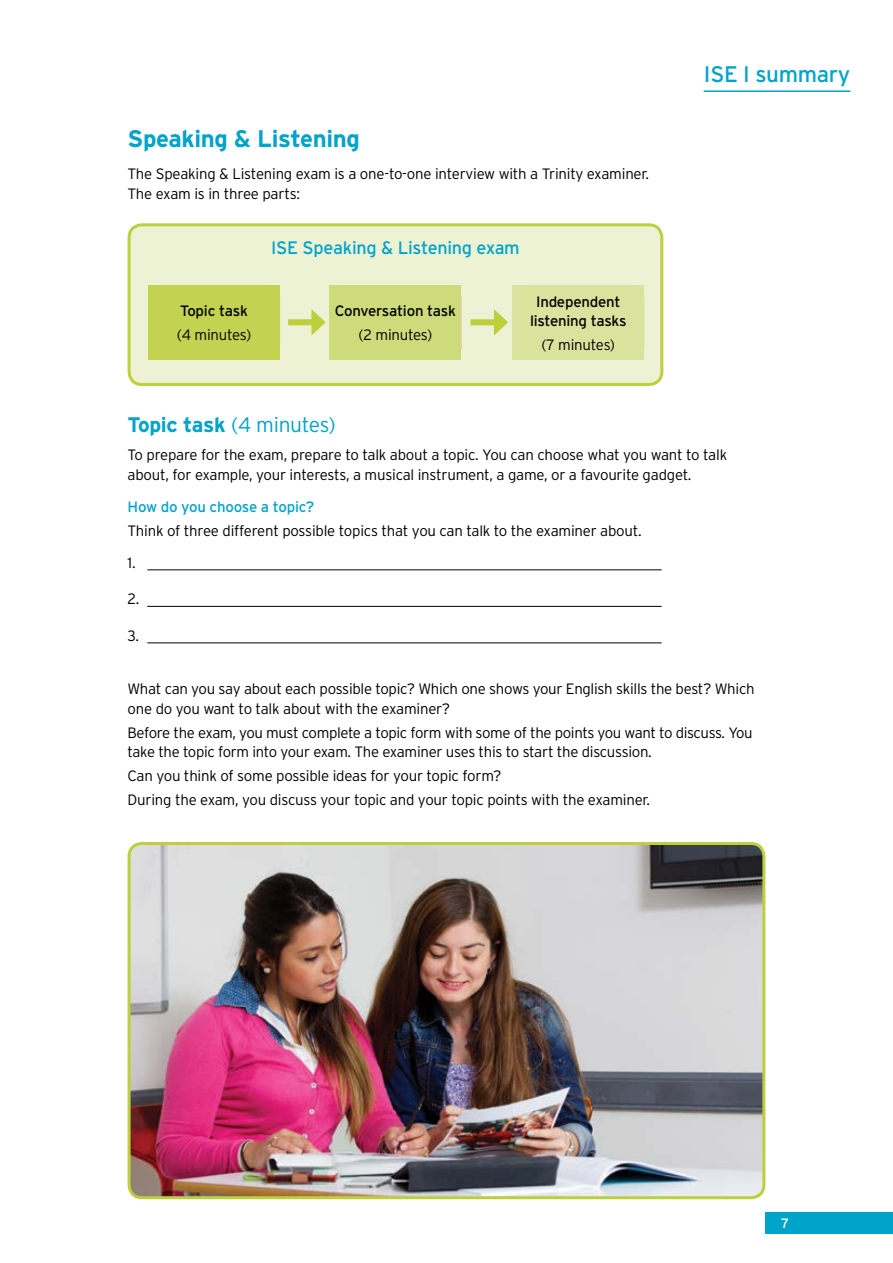
<style>
.page{position:relative;width:893px;height:1263px;background:#fff}
.page>*{position:absolute;margin:0;border:0;box-sizing:border-box;transform-origin:0 0}
.t1{font:700 24px "Interstate";letter-spacing:-.015em;color:#00a3c9}
.t2{font:22.5px "Interstate";letter-spacing:-.015em;color:#00a3c9}
.t3{font:300 21px "Interstate";letter-spacing:-.015em;color:#00a3c9}
.t4{font:18px "Interstate";letter-spacing:-.015em;color:#00a3c9}
.t5{font:300 15px/19.5px "Interstate";letter-spacing:-.02em;color:#000}
.t6{font:15px/19.5px "Interstate";letter-spacing:-.015em;color:#000;text-align:center}
.t7{font:15px "Interstate";letter-spacing:-.015em;color:#00a3c9}
.t8{font:13.5px "Interstate";color:#fff}
.s1{font-weight:700}
</style>
<div class="page">
<hr style="left:147px;top:570px;width:515px;height:1px;background:#000">
<hr style="left:147px;top:606px;width:515px;height:1px;background:#000">
<hr style="left:147px;top:643px;width:515px;height:1px;background:#000">
<div style="left:129px;top:225px;width:533px;height:159px;background:#edf2d5;border-radius:13px"></div>
<div style="left:128px;top:223px;width:535px;height:163px;border:3px solid #bdcf3c;border-radius:13px"></div>
<div style="left:148px;top:285px;width:132px;height:75px;background:#c3d351"></div>
<div style="left:330px;top:285px;width:131px;height:75px;background:#cedb7a"></div>
<div style="left:512px;top:285px;width:132px;height:75px;background:#dae39d"></div>
<div style="left:288px;top:319px;width:29px;height:6px;background:#bdcf3c"></div>
<svg style="left:311px;top:309px;width:15px;height:26px"></svg>
<div style="left:471px;top:319px;width:28px;height:6px;background:#bdcf3c"></div>
<svg style="left:494px;top:309px;width:14px;height:26px"></svg>
<div style="left:765px;top:1212px;width:128px;height:21px;background:#00a3c9"></div>
<hr style="left:704px;top:90px;width:146px;height:2px;background:#00a3c9">
<img style="left:129px;top:843px;width:635px;height:355px">
<div style="left:128px;top:842px;width:637px;height:357px;border:3px solid #bdcf3c;border-radius:13px"></div>
<h1 class="t1" style="left:128px;top:125px;width:234px">Speaking &amp; Listening</h1>
<p class="t5" style="left:128px;top:164px;width:523px">The Speaking &amp; Listening exam is a one-to-one interview with a Trinity examiner.<br>The exam is in three parts:</p>
<p class="t4" style="left:271px;top:237px;width:250px">ISE Speaking &amp; Listening exam</p>
<p class="t6" style="left:180px;top:301px;width:69px">Topic task</p>
<p class="t5" style="left:177px;top:325px;width:76px">(4 minutes)</p>
<p class="t6" style="left:335px;top:301px;width:123px">Conversation task</p>
<p class="t5" style="left:359px;top:325px;width:75px">(2 minutes)</p>
<p class="t6" style="left:530px;top:292px;width:98px">Independent listening tasks</p>
<p class="t5" style="left:541px;top:335px;width:75px">(7 minutes)</p>
<h2 class="t2" style="left:704px;top:61px;width:148px">ISE I summary</h2>
<h3 class="t3" style="left:128px;top:413px;width:210px"><span class="s1">Topic task</span> (4 minutes)</h3>
<p class="t5" style="left:128px;top:445px;width:601px">To prepare for the exam, prepare to talk about a topic. You can choose what you want to talk about, for example, your interests, a musical instrument, a game, or a favourite gadget.</p>
<p class="t7" style="left:128px;top:498px;width:188px">How do you choose a topic?</p>
<p class="t5" style="left:128px;top:514px;width:516px;line-height:32.2px">Think of three different possible topics that you can talk to the examiner about.<br>1.</p>
<p class="t5" style="left:128px;top:589px;width:13px">2.</p>
<p class="t5" style="left:128px;top:626px;width:13px">3.</p>
<p class="t5" style="left:128px;top:679px;width:629px">What can you say about each possible topic? Which one shows your English skills the best? Which one do you want to talk about with the examiner?</p>
<p class="t5" style="left:128px;top:722px;width:627px">Before the exam, you must complete a topic form with some of the points you want to discuss. You take the topic form into your exam. The examiner uses this to start the discussion.</p>
<p class="t5" style="left:128px;top:764px;width:524px;line-height:23.7px">Can you think of some possible ideas for your topic form?<br>During the exam, you discuss your topic and your topic points with the examiner.</p>
<p class="t8" style="left:781px;top:1215px;width:10px">7</p>
</div>
